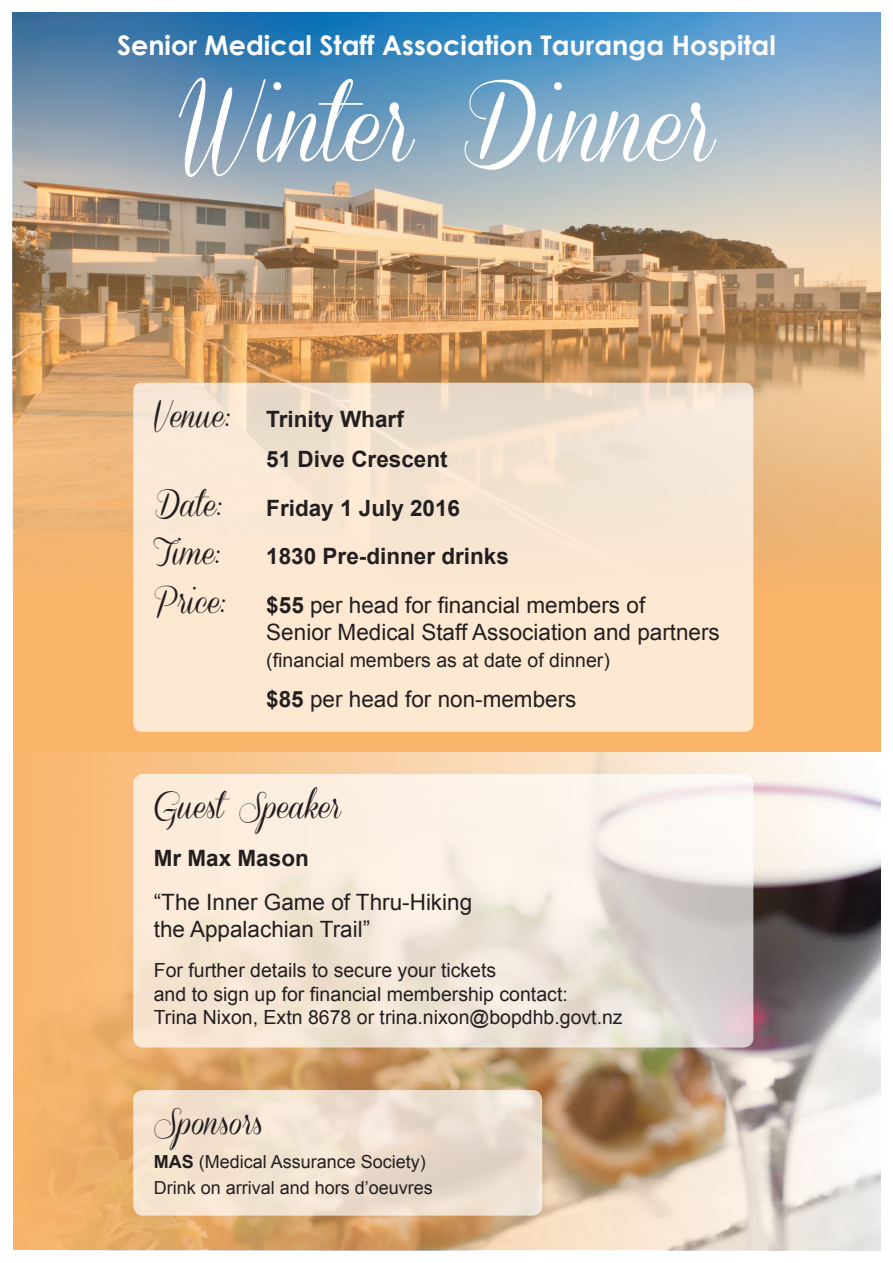
<style>
.page{position:relative;width:893px;height:1263px;background:#fff}
.page>*{position:absolute;margin:0;border:0;box-sizing:border-box;transform-origin:0 0}
.t1{font:90px "Coneria Script Demo";color:#fff}
.t2{font:30px "Coneria Script Demo";color:#231f20}
.t3{font:700 27px "Century Gothic";color:#fff}
.t4{font:22.5px/27px "Arial";color:#231f20}
.t5{font:700 22.5px/39.8px "Arial";color:#231f20}
.t6{font:19.5px/23.4px "Arial";color:#231f20}
.t7{font:18px/25.8px "Arial";color:#231f20}
.s1{font-family:"Coneria Script Demo";font-weight:400;font-size:30px}
.s2{font-weight:700}
</style>
<div class="page">
<div style="left:13px;top:13px;width:867px;height:1237px;background:#fbb56a"></div>
<img style="left:13px;top:13px;width:867px;height:583px">
<img style="left:46px;top:753px;width:834px;height:497px">
<div style="left:133px;top:383px;width:620px;height:349px;background:linear-gradient(to bottom,#f0e3d2,#ffead2);border-radius:9px"></div>
<svg style="left:135px;top:775px;width:617px;height:271px;background:#f1e7db"></svg>
<div style="left:133px;top:774px;width:620px;height:273px;border:3px solid #fff;border-radius:9px"></div>
<svg style="left:135px;top:1091px;width:406px;height:123px;background:#eee0cf"></svg>
<div style="left:133px;top:1090px;width:409px;height:125px;border:3px solid #fff;border-radius:9px"></div>
<h3 class="t3" style="left:117px;top:25px;width:660px">Senior Medical Staff Association Tauranga Hospital</h3>
<h1 class="t1" style="left:178px;top:77px;width:538px">Winter Dinner</h1>
<p class="t5" style="left:266px;top:400px;width:183px;text-indent:-112px"><span class="s1">Venue:</span> Trinity Wharf<br>51 Dive Crescent</p>
<h2 class="t2" style="left:154px;top:488px;width:70px">Date:</h2>
<p class="t5" style="left:266px;top:489px;width:195px">Friday 1 July 2016</p>
<h2 class="t2" style="left:154px;top:536px;width:69px">Time:</h2>
<p class="t5" style="left:266px;top:537px;width:244px">1830 Pre-dinner drinks</p>
<h2 class="t2" style="left:154px;top:585px;width:74px">Price:</h2>
<p class="t4" style="left:266px;top:592px;width:455px"><span class="s2">$55</span> per head for financial members of<br>Senior Medical Staff Association and partners</p>
<p class="t6" style="left:266px;top:649px;width:345px">(financial members as at date of dinner)</p>
<p class="t4" style="left:266px;top:686px;width:312px"><span class="s2">$85</span> per head for non-members</p>
<h2 class="t2" style="left:154px;top:790px;width:189px">Guest Speaker</h2>
<p class="t5" style="left:154px;top:839px;width:157px">Mr Max Mason</p>
<p class="t4" style="left:154px;top:889px;width:320px">“The Inner Game of Thru-Hiking the Appalachian Trail”</p>
<p class="t6" style="left:154px;top:959px;width:470px">For further details to secure your tickets<br>and to sign up for financial membership contact:<br>Trina Nixon, Extn 8678 or trina.nixon@bopdhb.govt.nz</p>
<h2 class="t2" style="left:154px;top:1106px;width:111px">Sponsors</h2>
<p class="t7" style="left:154px;top:1149px;width:281px"><span class="s2">MAS</span> (Medical Assurance Society)<br>Drink on arrival and hors d’oeuvres</p>
</div>
